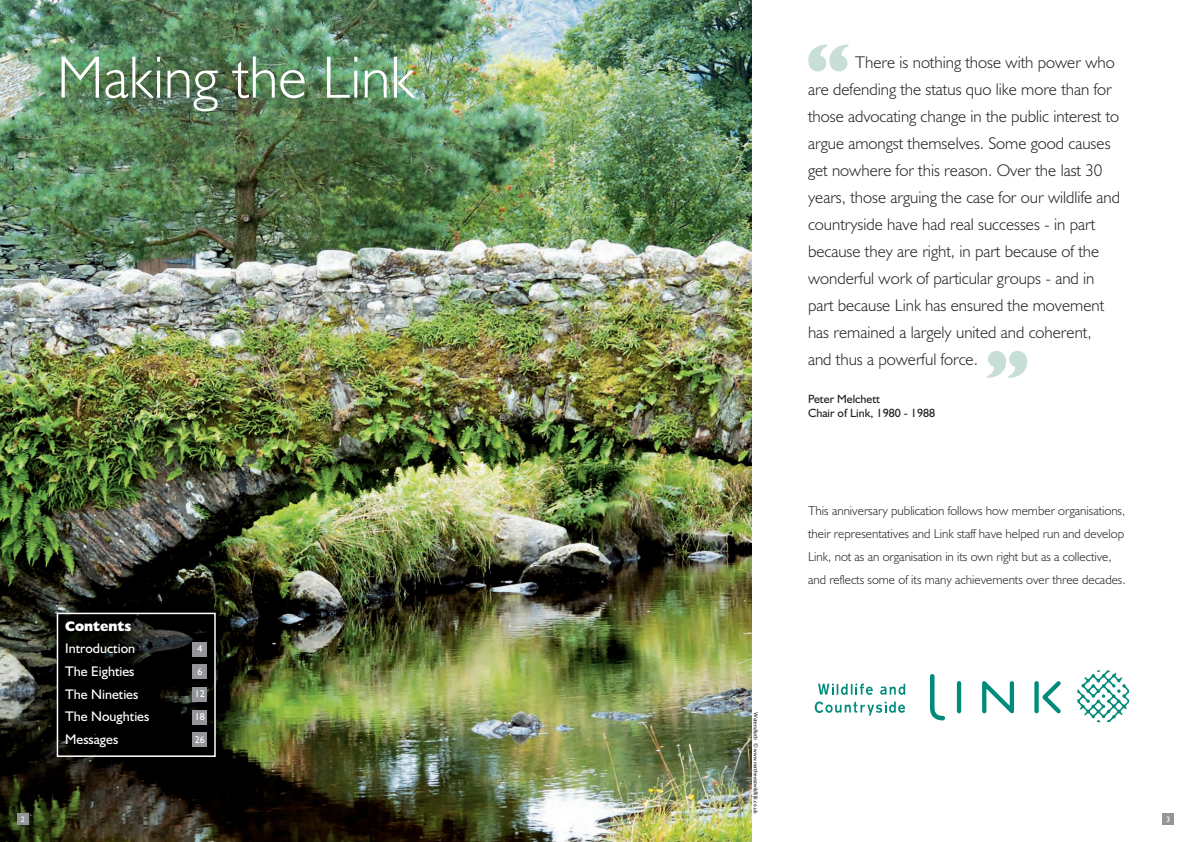
<style>
.page{position:relative;width:1191px;height:842px;background:#fff}
.page>*{position:absolute;margin:0;border:0;box-sizing:border-box;transform-origin:0 0}
.t1{font:800 70px "Humanist 521 BT";color:#c7ded9}
.t2{font:300 60px "Humanist 521 BT";color:#fff}
.t3{font:300 17px/27px "Humanist 521 BT";color:#231f20}
.t4{font:14px/22.7px "Humanist 521 BT";color:#fff}
.t5{font:800 14px "Humanist 521 BT";color:#fff}
.t6{font:300 13px/23px "Humanist 521 BT";color:#231f20}
.t7{font:12px/14.4px "Humanist 521 BT";color:#231f20}
.t8{font:10px "Humanist 521 BT";color:#fff}
.t9{font:8px "Humanist 521 BT";color:#fff}
.t10{font:italic 6px "Humanist 521 BT";color:#231f20}
</style>
<div class="page">
<img style="left:0;top:0;width:751px;height:842px">
<svg style="left:880px;top:684px;width:25px;height:11px"></svg>
<svg style="left:814px;top:701px;width:91px;height:14px"></svg>
<svg style="left:818px;top:684px;width:55px;height:11px"></svg>
<svg style="left:930px;top:674px;width:15px;height:46px"></svg>
<hr style="left:957px;top:681px;width:4px;height:32px;background:#008b7b;border-radius:2px">
<svg style="left:1034px;top:681px;width:4px;height:32px"></svg>
<svg style="left:1042px;top:681px;width:19px;height:32px"></svg>
<svg style="left:982px;top:681px;width:32px;height:32px"></svg>
<svg style="left:1077px;top:670px;width:52px;height:52px"></svg>
<div style="left:17px;top:814px;width:11px;height:11px;background:#939598"></div>
<div style="left:1162px;top:814px;width:12px;height:11px;background:#939598"></div>
<img style="left:60px;top:616px;width:153px;height:138px">
<div style="left:57px;top:613px;width:159px;height:144px;border:2px solid #fff"></div>
<div style="left:193px;top:642px;width:14px;height:14px;background:#939598"></div>
<div style="left:193px;top:664px;width:14px;height:15px;background:#939598"></div>
<div style="left:193px;top:687px;width:14px;height:14px;background:#939598"></div>
<div style="left:193px;top:710px;width:14px;height:14px;background:#939598"></div>
<div style="left:193px;top:733px;width:14px;height:14px;background:#939598"></div>
<h1 class="t1" style="left:806px;top:26px;width:45px">“</h1>
<h2 class="t2" style="left:57px;top:40px;width:360px">Making the Link</h2>
<p class="t3" style="left:808px;top:48px;width:313px;text-indent:47px">There is nothing those with power who are defending the status quo like more than for those advocating change in the public interest to argue amongst themselves. Some good causes get nowhere for this reason. Over the last 30 years, those arguing the case for our wildlife and countryside have had real successes - in part because they are right, in part because of the wonderful work of particular groups - and in part because Link has ensured the movement has remained a largely united and coherent,<br>and thus a powerful force.</p>
<h1 class="t1" style="left:985px;top:332px;width:45px">”</h1>
<p class="t7" style="left:808px;top:391px;width:129px">Peter Melchett<br>Chair of Link, 1980 - 1988</p>
<p class="t5" style="left:65px;top:617px;width:68px">Contents</p>
<p class="t4" style="left:65px;top:637px;width:86px">Introduction<br>The Eighties<br>The Nineties<br>The Noughties<br>Messages</p>
<p class="t8" style="left:197px;top:643px;width:7px">4</p>
<p class="t8" style="left:197px;top:665px;width:7px">6</p>
<p class="t8" style="left:195px;top:688px;width:12px">12</p>
<p class="t8" style="left:195px;top:710px;width:12px">18</p>
<p class="t8" style="left:195px;top:733px;width:12px">26</p>
<p class="t6" style="left:808px;top:499px;width:319px">This anniversary publication follows how member organisations, their representatives and Link staff have helped run and develop Link, not as an organisation in its own right but as a collective, and reflects some of its many achievements over three decades.</p>
<p class="t10" style="left:759px;top:712px;width:103px;rotate:90deg">Watendlath © www.northeastwildlife.co.uk</p>
<p class="t9" style="left:21px;top:814px;width:6px">2</p>
<p class="t9" style="left:1166px;top:814px;width:6px">3</p>
</div>
